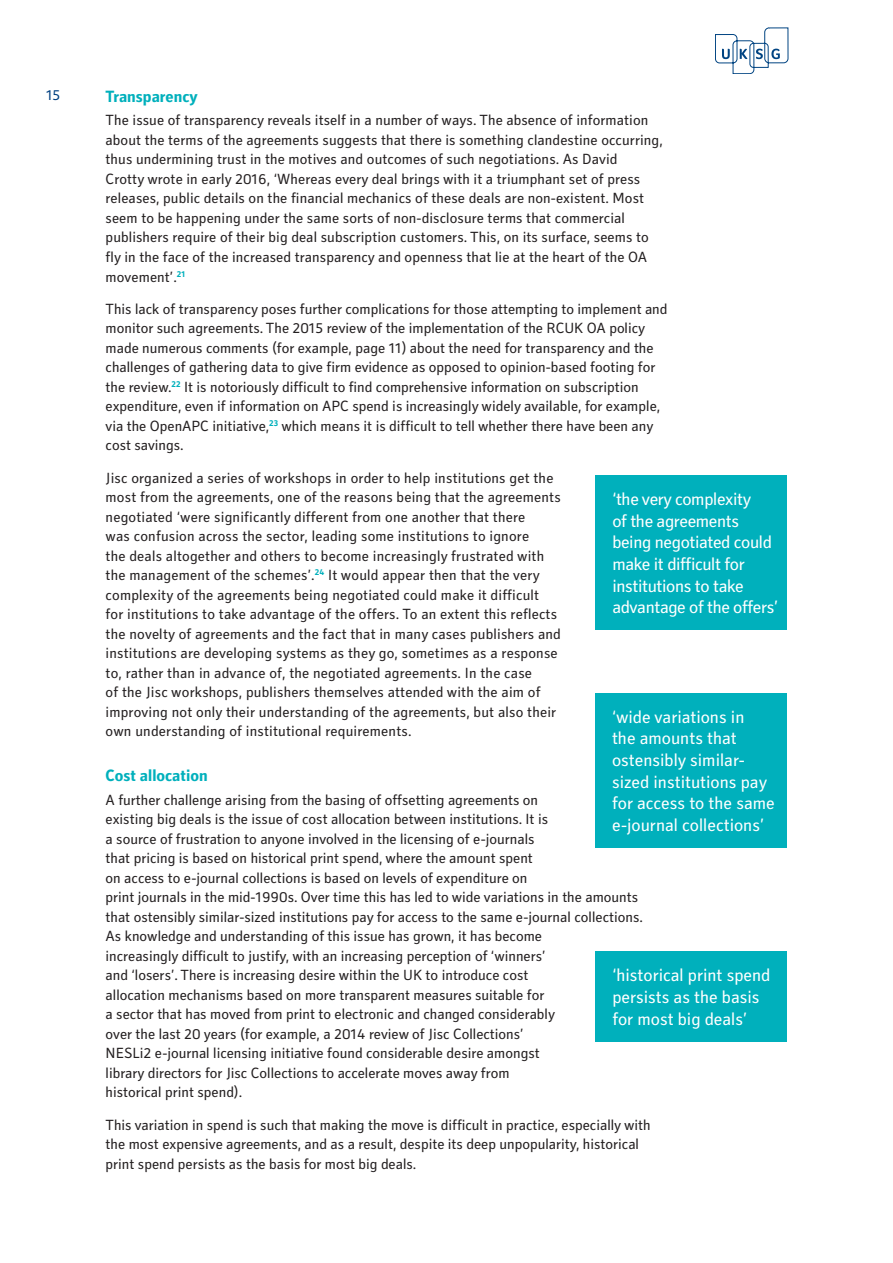
<style>
.page{position:relative;width:893px;height:1263px;background:#fff}
.page>*{position:absolute;margin:0;border:0;box-sizing:border-box;transform-origin:0 0}
.Stand_out_quote{font:18px/21.6px "Secca Std";color:#fff}
.Stand_out_quote-2{font:18px/21.6px "Secca Std";letter-spacing:-.02em;color:#fff}
.B-Style_Heading{font:700 16.5px "Secca Std";color:#00b0bc}
.Body{font:15px/19.5px "Secca Std";color:#231f20}
.t1{font:15px "Secca Std";color:#014081}
</style>
<div class="page">
<svg style="left:715px;top:28px;width:73px;height:46px"></svg>
<div style="left:595px;top:475px;width:192px;height:155px;background:#00b0bc"></div>
<div style="left:595px;top:693px;width:191px;height:155px;background:#00b0bc"></div>
<div style="left:595px;top:952px;width:192px;height:90px;background:#00b0bc"></div>
<p class="t1" style="left:46px;top:87px;width:16px">15</p>
<p class="B-Style_Heading" style="left:106px;top:87px;width:94px">Transparency</p>
<p class="Body" style="left:106px;top:111px;width:559px">The issue of transparency reveals itself in a number of ways. The absence of information about the terms of the agreements suggests that there is something clandestine occurring, thus undermining trust in the motives and outcomes of such negotiations. As David<br>Crotty wrote in early 2016, ‘Whereas every deal brings with it a triumphant set of press releases, public details on the financial mechanics of these deals are non-existent. Most seem to be happening under the same sorts of non-disclosure terms that commercial publishers require of their big deal subscription customers. This, on its surface, seems to fly in the face of the increased transparency and openness that lie at the heart of the OA movement’.<sup>21</sup></p>
<p class="Body" style="left:106px;top:299px;width:563px">This lack of transparency poses further complications for those attempting to implement and monitor such agreements. The 2015 review of the implementation of the RCUK OA policy made numerous comments (for example, page 11) about the need for transparency and the challenges of gathering data to give firm evidence as opposed to opinion-based footing for the review.<sup>22</sup> It is notoriously difficult to find comprehensive information on subscription expenditure, even if information on APC spend is increasingly widely available, for example, via the OpenAPC initiative,<sup>23</sup> which means it is difficult to tell whether there have been any cost savings.</p>
<p class="Body" style="left:106px;top:468px;width:457px">Jisc organized a series of workshops in order to help institutions get the most from the agreements, one of the reasons being that the agreements negotiated ‘were significantly different from one another that there<br>was confusion across the sector, leading some institutions to ignore<br>the deals altogether and others to become increasingly frustrated with the management of the schemes’.<sup>24</sup> It would appear then that the very complexity of the agreements being negotiated could make it difficult<br>for institutions to take advantage of the offers. To an extent this reflects the novelty of agreements and the fact that in many cases publishers and institutions are developing systems as they go, sometimes as a response to, rather than in advance of, the negotiated agreements. In the case<br>of the Jisc workshops, publishers themselves attended with the aim of improving not only their understanding of the agreements, but also their own understanding of institutional requirements.</p>
<p class="B-Style_Heading" style="left:106px;top:766px;width:104px">Cost allocation</p>
<p class="Body" style="left:106px;top:790px;width:539px">A further challenge arising from the basing of offsetting agreements on<br>existing big deals is the issue of cost allocation between institutions. It is<br>a source of frustration to anyone involved in the licensing of e-journals<br>that pricing is based on historical print spend, where the amount spent<br>on access to e-journal collections is based on levels of expenditure on<br>print journals in the mid-1990s. Over time this has led to wide variations in the amounts that ostensibly similar-sized institutions pay for access to the same e-journal collections.<br>As knowledge and understanding of this issue has grown, it has become<br>increasingly difficult to justify, with an increasing perception of ‘winners’<br>and ‘losers’. There is increasing desire within the UK to introduce cost<br>allocation mechanisms based on more transparent measures suitable for<br>a sector that has moved from print to electronic and changed considerably<br>over the last 20 years (for example, a 2014 review of Jisc Collections’<br>NESLi2 e-journal licensing initiative found considerable desire amongst<br>library directors for Jisc Collections to accelerate moves away from<br>historical print spend).</p>
<p class="Body" style="left:106px;top:1115px;width:547px">This variation in spend is such that making the move is difficult in practice, especially with the most expensive agreements, and as a result, despite its deep unpopularity, historical print spend persists as the basis for most big deals.</p>
<p class="Stand_out_quote-2" style="left:612px;top:489px;width:167px">‘the very complexity<br>of the agreements being negotiated could make it difficult for institutions to take advantage of the offers’</p>
<p class="Stand_out_quote" style="left:612px;top:707px;width:164px">‘wide variations in<br>the amounts that ostensibly similar&shy;sized institutions pay for access to the same e-journal collections’</p>
<p class="Stand_out_quote" style="left:612px;top:965px;width:160px">‘historical print spend persists as the basis for most big deals’</p>
</div>
